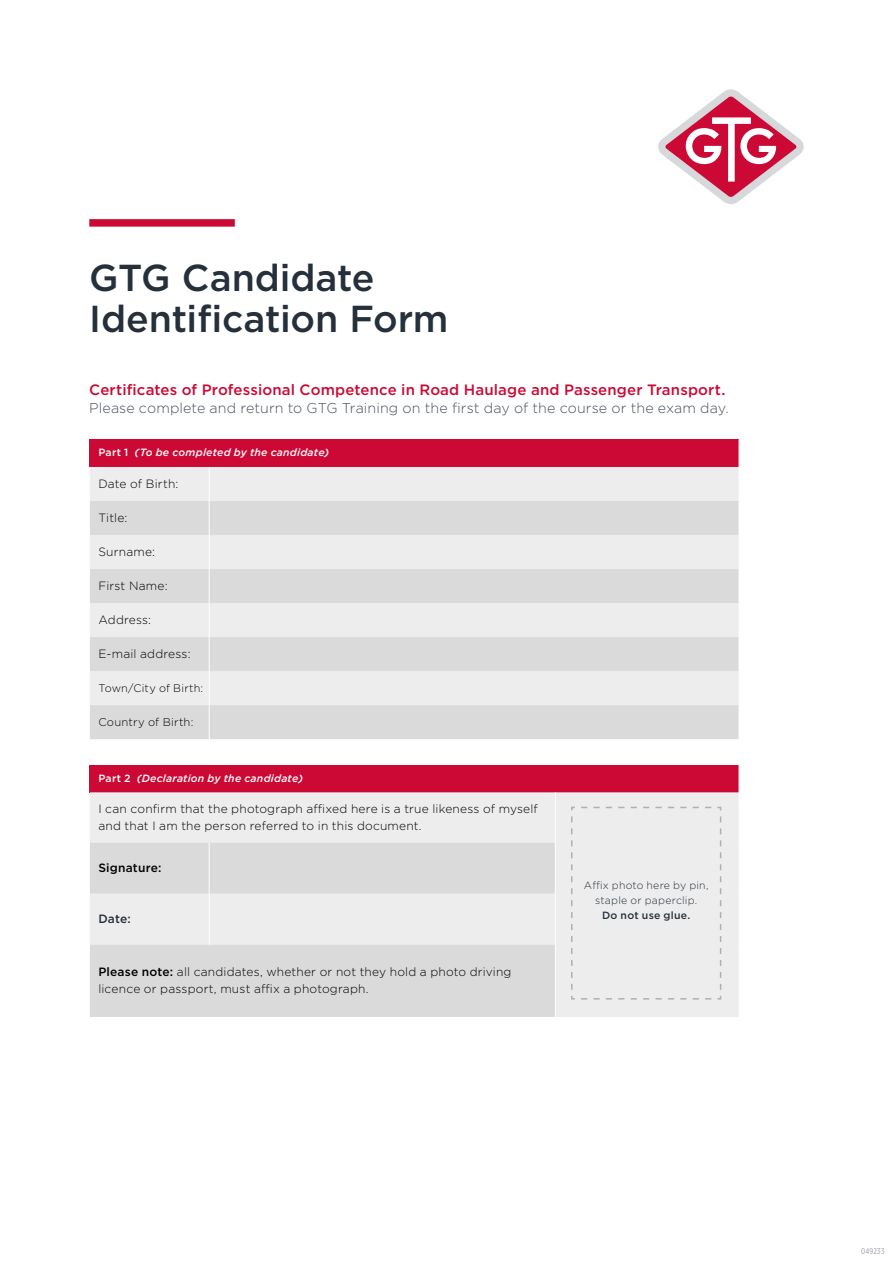
<style>
.page{position:relative;width:893px;height:1263px;background:#fff}
.page>*{position:absolute;margin:0;border:0;box-sizing:border-box;transform-origin:0 0}
.t1{font:500 37.5px/41.2px "Gotham";letter-spacing:-.005em;color:#25303b}
.t2{font:500 15px "Gotham";letter-spacing:.01em;color:#cc0935}
.t3{font:300 14.25px "Gotham";letter-spacing:.005em;color:#47515d}
.t4{font:300 12px/16.8px "Gotham";letter-spacing:.015em;color:#000}
.t5{font:500 12px "Gotham";letter-spacing:.015em;color:#000}
.t6{font:500 12px "Gotham";color:#25303b}
.t7{font:300 11.25px "Gotham";letter-spacing:.02em;color:#000}
.t8{font:300 10.95px "Gotham";letter-spacing:.01em;color:#000}
.t9{font:italic 500 10.5px "Gotham";letter-spacing:.02em;color:#fff}
.t10{font:300 10.5px/14.7px "Gotham";letter-spacing:.02em;color:#25303b;text-align:center}
.t11{font:500 10.5px "Gotham";letter-spacing:.025em;color:#25303b}
.t12{font:8.25px "Gotham X Narrow";letter-spacing:.025em;color:#999ea8}
.s1{font-style:normal}
.s2{font-weight:500}
</style>
<div class="page">
<svg style="left:658px;top:89px;width:146px;height:115px"></svg>
<div style="left:89px;top:219px;width:146px;height:8px;background:#cc0935"></div>
<div style="left:90px;top:439px;width:649px;height:28px;background:#cc0935"></div>
<div style="left:90px;top:467px;width:649px;height:34px;background:#ededed"></div>
<svg style="left:90px;top:501px;width:649px;height:238px;background:#e2e2e2"></svg>
<hr style="left:209px;top:467px;width:1px;height:34px;background:#fff">
<hr style="left:209px;top:501px;width:1px;height:34px;background:#fff">
<hr style="left:209px;top:535px;width:1px;height:34px;background:#fff">
<hr style="left:209px;top:569px;width:1px;height:34px;background:#fff">
<hr style="left:209px;top:603px;width:1px;height:34px;background:#fff">
<hr style="left:209px;top:637px;width:1px;height:34px;background:#fff">
<hr style="left:209px;top:671px;width:1px;height:34px;background:#fff">
<hr style="left:209px;top:705px;width:1px;height:34px;background:#fff">
<div style="left:90px;top:765px;width:649px;height:27px;background:#cc0935"></div>
<div style="left:90px;top:792px;width:649px;height:225px;background:#ededed"></div>
<svg style="left:90px;top:843px;width:465px;height:174px;background:#dfdfdf"></svg>
<hr style="left:555px;top:792px;width:1px;height:51px;background:#fff">
<hr style="left:209px;top:843px;width:1px;height:51px;background:#fff">
<hr style="left:555px;top:843px;width:1px;height:51px;background:#fff">
<hr style="left:209px;top:894px;width:1px;height:51px;background:#fff">
<hr style="left:555px;top:894px;width:1px;height:51px;background:#fff">
<hr style="left:555px;top:945px;width:1px;height:72px;background:#fff">
<div style="left:570px;top:806px;width:152px;height:194px;background:#ededed"></div>
<h1 class="t1" style="left:89px;top:256px;width:361px">GTG Candidate<br>Identification Form</h1>
<p class="t2" style="left:89px;top:380px;width:638px">Certificates of Professional Competence in Road Haulage and Passenger Transport.</p>
<p class="t3" style="left:89px;top:399px;width:641px">Please complete and return to GTG Training on the first day of the course or the exam day.</p>
<p class="t9" style="left:98px;top:446px;width:232px"><span class="s1">Part 1</span> (To be completed by the candidate)</p>
<p class="t4" style="left:98px;top:475px;width:81px">Date of Birth:</p>
<p class="t4" style="left:98px;top:509px;width:30px">Title:</p>
<p class="t4" style="left:98px;top:543px;width:58px">Surname:</p>
<p class="t4" style="left:98px;top:577px;width:71px">First Name:</p>
<p class="t4" style="left:98px;top:611px;width:54px">Address:</p>
<p class="t4" style="left:98px;top:645px;width:94px">E-mail address:</p>
<p class="t8" style="left:98px;top:681px;width:106px">Town/City of Birth:</p>
<p class="t7" style="left:98px;top:715px;width:97px">Country of Birth:</p>
<p class="t9" style="left:98px;top:771px;width:206px"><span class="s1">Part 2</span> (Declaration by the candidate)</p>
<p class="t4" style="left:98px;top:800px;width:441px">I can confirm that the photograph affixed here is a true likeness of myself and that I am the person referred to in this document.</p>
<p class="t5" style="left:98px;top:860px;width:65px">Signature:</p>
<p class="t6" style="left:98px;top:911px;width:34px">Date:</p>
<p class="t4" style="left:98px;top:963px;width:415px"><span class="s2">Please note:</span> all candidates, whether or not they hold a photo driving licence or passport, must affix a photograph.</p>
<p class="t10" style="left:584px;top:878px;width:126px">Affix photo here by pin, staple or paperclip.</p>
<p class="t11" style="left:602px;top:908px;width:90px">Do not use glue.</p>
<p class="t12" style="left:861px;top:1247px;width:25px">049233</p>
</div>
